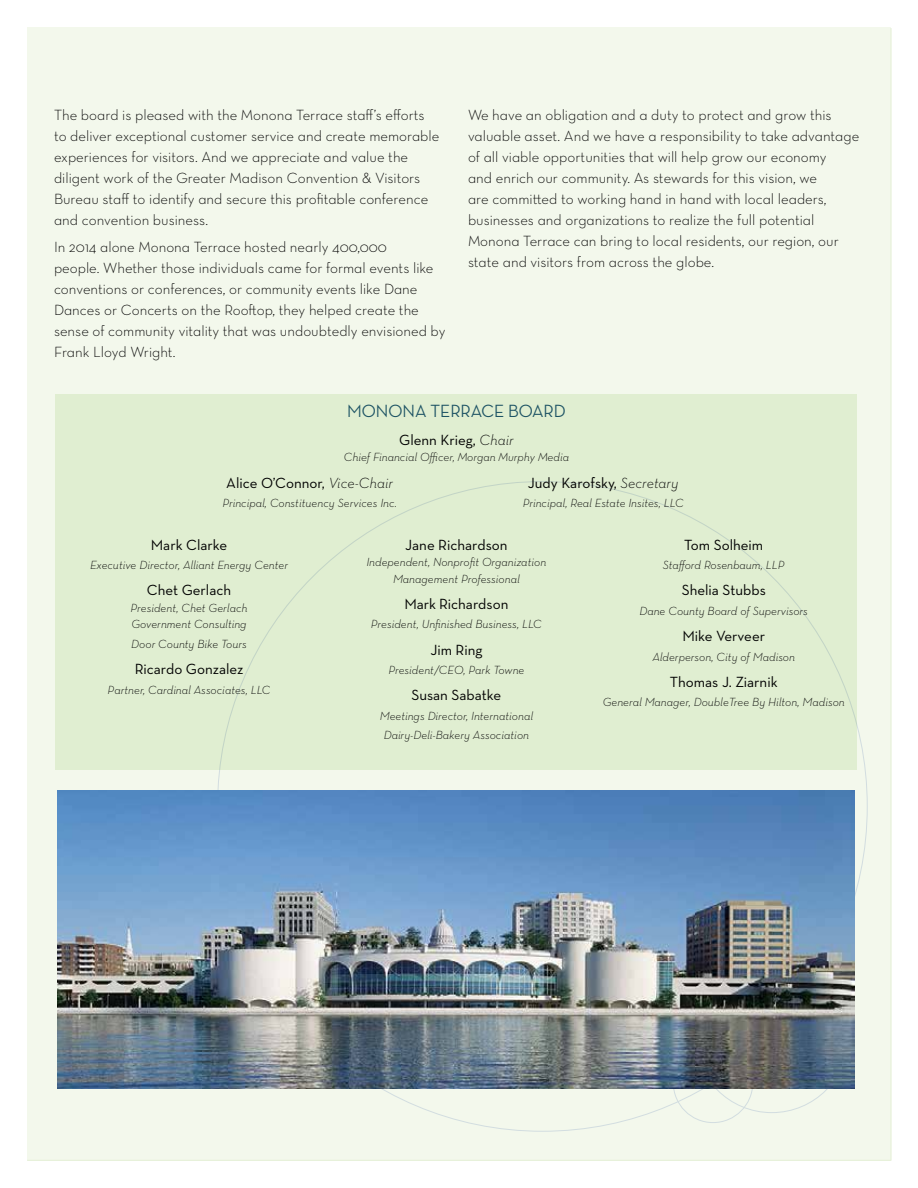
<style>
.page{position:relative;width:918px;height:1188px;background:#fff}
.page>*{position:absolute;margin:0;border:0;box-sizing:border-box;transform-origin:0 0}
.t1{font:500 18px "Neutraface Display";color:#1d5364}
.t2{font:15px/21px "Neutraface Text Light Alt";color:#000}
.t3{font:15px "Neutraface Text";color:#000}
.t4{font:italic 300 12px/16.5px "Neutraface Text";color:#000;text-align:center}
.t5{font:12px "Neutraface Text Light Italic Alt";color:#000}
.s1{font-family:"Neutraface Text Light Italic Alt"}
.s2{font-weight:300;font-style:italic}
</style>
<div class="page">
<div style="left:27px;top:27px;width:864px;height:1134px;background:#f3f8ec"></div>
<hr style="left:890px;top:28px;width:2px;height:1132px;background:#e5f0d7">
<hr style="left:27px;top:1160px;width:864px;height:1px;background:#e6f1d9">
<div style="left:56px;top:394px;width:801px;height:376px;background:#e0eed1"></div>
<img style="left:58px;top:791px;width:797px;height:298px">
<p class="t2" style="left:54px;top:104px;width:387px">The board is pleased with the Monona Terrace staff’s efforts to deliver exceptional customer service and create memorable experiences for visitors. And we appreciate and value the diligent work of the Greater Madison Convention &amp; Visitors Bureau staff to identify and secure this profitable conference and convention business.</p>
<p class="t2" style="left:54px;top:237px;width:393px">In 2014 alone Monona Terrace hosted nearly 400,000<br>people. Whether those individuals came for formal events like conventions or conferences, or community events like Dane Dances or Concerts on the Rooftop, they helped create the sense of community vitality that was undoubtedly envisioned by Frank Lloyd Wright.</p>
<p class="t2" style="left:468px;top:104px;width:393px">We have an obligation and a duty to protect and grow this valuable asset. And we have a responsibility to take advantage of all viable opportunities that will help grow our economy<br>and enrich our community. As stewards for this vision, we<br>are committed to working hand in hand with local leaders, businesses and organizations to realize the full potential Monona Terrace can bring to local residents, our region, our state and visitors from across the globe.</p>
<p class="t1" style="left:347px;top:401px;width:220px">MONONA TERRACE BOARD</p>
<p class="t3" style="left:399px;top:430px;width:116px">Glenn Krieg, <span class="s1">Chair</span></p>
<p class="t5" style="left:344px;top:450px;width:227px">Chief Financial Officer, Morgan Murphy Media</p>
<p class="t3" style="left:226px;top:473px;width:168px">Alice O’Connor, <span class="s2">Vice-Chair</span></p>
<p class="t4" style="left:222px;top:495px;width:176px">Principal, Constituency Services Inc.</p>
<p class="t3" style="left:528px;top:473px;width:152px">Judy Karofsky, <span class="s2">Secretary</span></p>
<p class="t4" style="left:523px;top:495px;width:162px">Principal, Real Estate Insites, LLC</p>
<p class="t3" style="left:151px;top:535px;width:78px">Mark Clarke</p>
<p class="t4" style="left:90px;top:557px;width:200px">Executive Director, Alliant Energy Center</p>
<p class="t3" style="left:147px;top:581px;width:86px">Chet Gerlach</p>
<p class="t4" style="left:131px;top:599px;width:119px;text-align:left">President, Chet Gerlach<br>Government Consulting</p>
<p class="t4" style="left:131px;top:635px;width:117px">Door County Bike Tours</p>
<p class="t3" style="left:135px;top:660px;width:110px">Ricardo Gonzalez</p>
<p class="t4" style="left:108px;top:681px;width:164px">Partner, Cardinal Associates, LLC</p>
<p class="t3" style="left:405px;top:535px;width:104px">Jane Richardson</p>
<p class="t4" style="left:367px;top:554px;width:181px">Independent, Nonprofit Organization<br>Management Professional</p>
<p class="t3" style="left:404px;top:594px;width:105px">Mark Richardson</p>
<p class="t4" style="left:371px;top:616px;width:172px">President, Unfinished Business, LLC</p>
<p class="t3" style="left:430px;top:640px;width:54px">Jim Ring</p>
<p class="t4" style="left:388px;top:662px;width:138px">President/CEO, Park Towne</p>
<p class="t3" style="left:412px;top:686px;width:91px">Susan Sabatke</p>
<p class="t4" style="left:380px;top:706px;width:155px;line-height:19.5px">Meetings Director, International<br>Dairy-Deli-Bakery Association</p>
<p class="t3" style="left:684px;top:535px;width:81px">Tom Solheim</p>
<p class="t4" style="left:663px;top:557px;width:124px">Stafford Rosenbaum, LLP</p>
<p class="t3" style="left:682px;top:581px;width:86px">Shelia Stubbs</p>
<p class="t4" style="left:639px;top:602px;width:170px">Dane County Board of Supervisors</p>
<p class="t3" style="left:682px;top:627px;width:84px">Mike Verveer</p>
<p class="t4" style="left:652px;top:648px;width:144px">Alderperson, City of Madison</p>
<p class="t3" style="left:670px;top:672px;width:109px">Thomas J. Ziarnik</p>
<p class="t4" style="left:603px;top:694px;width:244px">General Manager, DoubleTree By Hilton, Madison</p>
</div>
